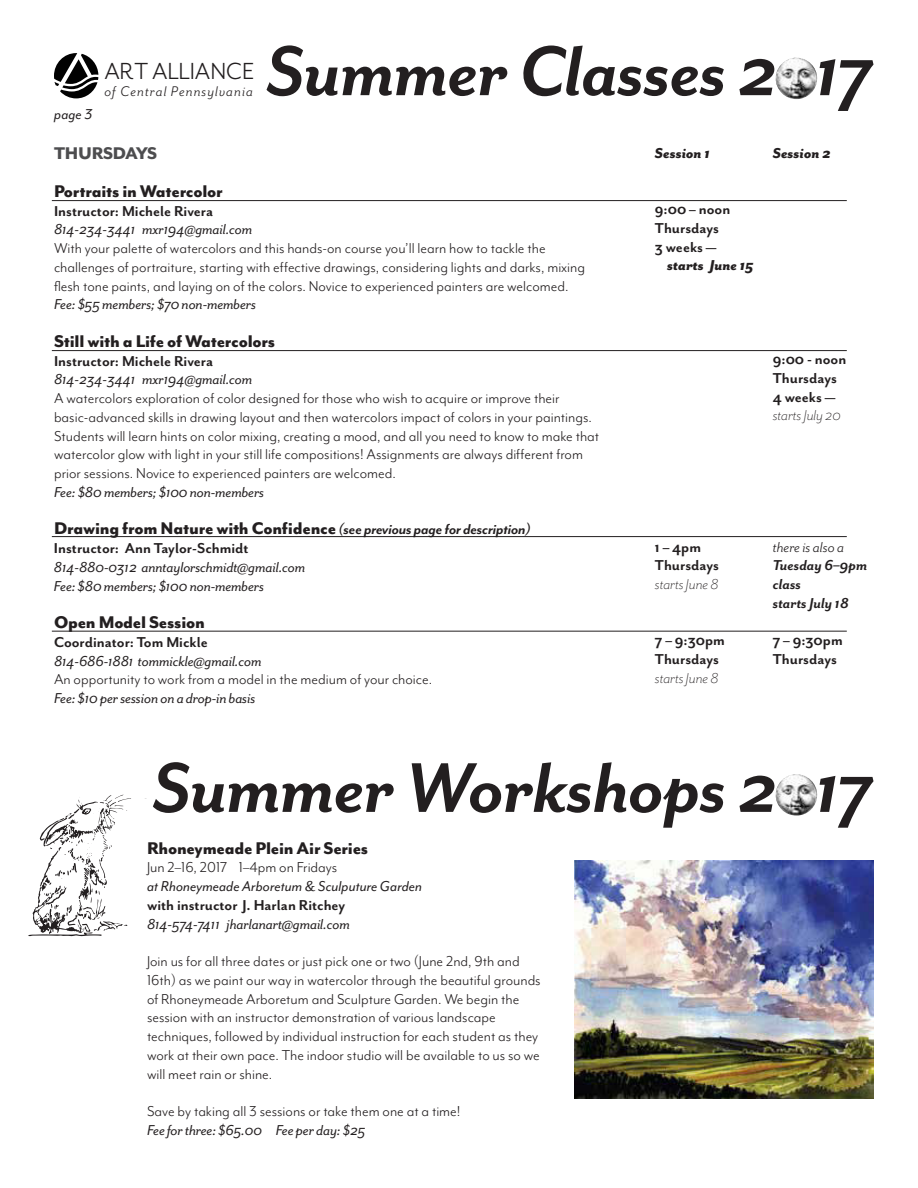
<style>
.page{position:relative;width:918px;height:1188px;background:#fff}
.page>*{position:absolute;margin:0;border:0;box-sizing:border-box;transform-origin:0 0}
.t1{font:italic 700 81px "Mr Eaves San OT";letter-spacing:-.01em;color:#231f20}
.t2{font:26.85px "Mr Eaves San OT";letter-spacing:-.005em;color:#231f20}
.t3{font:800 19.5px "Mr Eaves Mod OT";letter-spacing:-.01em;color:#231f20}
.t4{font:800 19.5px "Mr Eaves Mod OT";letter-spacing:-.015em;color:#4d4d4f}
.t5{font:16.5px/18.8px "Mr Eaves Mod OT";color:#231f20}
.t6{font:italic 16.5px/18.8px "Mr Eaves San OT";letter-spacing:-.01em;color:#231f20}
.t7{font:700 16.5px/18.8px "Mr Eaves San OT";color:#231f20}
.t8{font:italic 16.5px "Mr Eaves Mod OT";color:#231f20}
.t9{font:italic 300 16.5px "Mr Eaves San OT";color:#231f20}
.t10{font:italic 700 16.5px/18.8px "Mr Eaves San OT";color:#231f20}
.t11{font:italic 800 16.5px "Mr Eaves San OT";color:#231f20}
.t12{font:italic 16.5px "Mr Eaves San OT";color:#231f20}
.t13{font:italic 16.05px "Mr Eaves San OT";letter-spacing:.065em;color:#231f20}
.s1{font-weight:700;font-style:italic;font-size:16.5px}
</style>
<div class="page">
<svg style="left:54px;top:53px;width:44px;height:45px"></svg>
<svg style="left:28px;top:795px;width:103px;height:141px"></svg>
<img style="left:575px;top:860px;width:299px;height:239px">
<hr style="left:52px;top:200px;width:795px;height:1px;background:#231f20">
<hr style="left:52px;top:350px;width:795px;height:1px;background:#231f20">
<hr style="left:52px;top:536px;width:795px;height:1px;background:#231f20">
<img style="left:776px;top:58px;width:41px;height:41px;border-radius:21px">
<img style="left:776px;top:774px;width:41px;height:42px;border-radius:21px">
<hr style="left:52px;top:631px;width:795px;height:1px;background:#231f20">
<p class="t8" style="left:54px;top:105px;width:39px">page 3</p>
<h2 class="t2" style="left:104px;top:56px;width:152px">ART ALLIANCE</h2>
<p class="t13" style="left:104px;top:82px;width:150px">of Central Pennsylvania</p>
<h1 class="t1" style="left:266px;top:27px;width:609px">Summer Classes 2 17</h1>
<p class="t4" style="left:54px;top:143px;width:105px">THURSDAYS</p>
<p class="t3" style="left:54px;top:181px;width:170px">Portraits in Watercolor</p>
<p class="t7" style="left:54px;top:202px;width:161px">Instructor: Michele Rivera</p>
<p class="t6" style="left:54px;top:220px;width:200px">814-234-3441 mxr194@gmail.com</p>
<p class="t5" style="left:54px;top:239px;width:533px">With your palette of watercolors and this hands-on course you’ll learn how to tackle the challenges of portraiture, starting with effective drawings, considering lights and darks, mixing flesh tone paints, and laying on of the colors. Novice to experienced painters are welcomed.</p>
<p class="t6" style="left:54px;top:295px;width:204px">Fee: $55members; $70non-members</p>
<p class="t3" style="left:54px;top:331px;width:222px">Still with a Life ofWatercolors</p>
<p class="t7" style="left:54px;top:352px;width:161px">Instructor: Michele Rivera</p>
<p class="t6" style="left:54px;top:370px;width:200px">814-234-3441 mxr194@gmail.com</p>
<p class="t5" style="left:54px;top:389px;width:547px">A watercolors exploration of color designed for those who wish to acquire or improve their basic-advanced skills in drawing layout and then watercolors impact of colors in your paintings.<br>Students will learn hints on color mixing, creating a mood, and all you need to know to make that watercolor glow with light in your still life compositions! Assignments are always different from prior sessions. Novice to experienced painters are welcomed.</p>
<p class="t6" style="left:54px;top:483px;width:212px">Fee: $80members; $100non-members</p>
<p class="t3" style="left:54px;top:518px;width:478px">Drawing from Nature with Confidence <span class="s1">(see previous page for description)</span></p>
<p class="t7" style="left:54px;top:539px;width:196px">Instructor: Ann Taylor-Schmidt</p>
<p class="t6" style="left:54px;top:558px;width:253px">814-880-0312 anntaylorschmidt@gmail.com<br>Fee: $80members; $100non-members</p>
<p class="t3" style="left:54px;top:612px;width:152px">Open Model Session</p>
<p class="t7" style="left:54px;top:633px;width:155px">Coordinator: Tom Mickle</p>
<p class="t6" style="left:54px;top:652px;width:209px">814-686-1881 tommickle@gmail.com</p>
<p class="t5" style="left:54px;top:670px;width:380px">An opportunity to work from a model in the medium of your choice.</p>
<p class="t6" style="left:54px;top:689px;width:203px">Fee: $10persession on a drop-in basis</p>
<p class="t11" style="left:655px;top:144px;width:57px">Session 1</p>
<p class="t7" style="left:655px;top:200px;width:77px">9:00 – noon<br>Thursdays<br>3 weeks —</p>
<p class="t11" style="left:667px;top:256px;width:88px">starts June 15</p>
<p class="t11" style="left:773px;top:144px;width:59px">Session 2</p>
<p class="t7" style="left:773px;top:350px;width:75px">9:00 - noon<br>Thursdays<br>4 weeks —</p>
<p class="t9" style="left:773px;top:406px;width:69px">starts July 20</p>
<p class="t7" style="left:655px;top:537px;width:66px">1 – 4pm<br>Thursdays</p>
<p class="t9" style="left:655px;top:575px;width:65px">starts June 8</p>
<p class="t7" style="left:655px;top:631px;width:71px">7 – 9:30pm<br>Thursdays</p>
<p class="t9" style="left:655px;top:669px;width:65px">starts June 8</p>
<p class="t12" style="left:773px;top:538px;width:73px">there is also a</p>
<p class="t10" style="left:773px;top:556px;width:96px">Tuesday 6–9pm class<br>starts July 18</p>
<p class="t7" style="left:773px;top:631px;width:71px">7 – 9:30pm<br>Thursdays</p>
<h1 class="t1" style="left:153px;top:744px;width:722px">SummerWorkshops 2 17</h1>
<p class="t3" style="left:147px;top:837px;width:223px">Rhoneymeade Plein Air Series</p>
<p class="t5" style="left:147px;top:858px;width:192px">Jun 2–16, 2017 1–4pm on Fridays</p>
<p class="t8" style="left:147px;top:877px;width:277px">at Rhoneymeade Arboretum &amp; Sculputure Garden</p>
<p class="t7" style="left:147px;top:896px;width:200px">with instructor J. Harlan Ritchey</p>
<p class="t6" style="left:147px;top:915px;width:204px">814-574-7411 jharlanart@gmail.com</p>
<p class="t5" style="left:147px;top:952px;width:395px">Join us for all three dates or just pick one or two (June 2nd, 9th and 16th) as we paint our way in watercolor through the beautiful grounds of Rhoneymeade Arboretum and Sculpture Garden. We begin the session with an instructor demonstration of various landscape techniques, followed by individual instruction for each student as they work at their own pace. The indoor studio will be available to us so we will meet rain or shine.</p>
<p class="t5" style="left:147px;top:1102px;width:315px">Save by taking all 3 sessions or take them one at a time!</p>
<p class="t6" style="left:147px;top:1121px;width:220px">Feeforthree: $65.00 Fee per day: $25</p>
</div>
